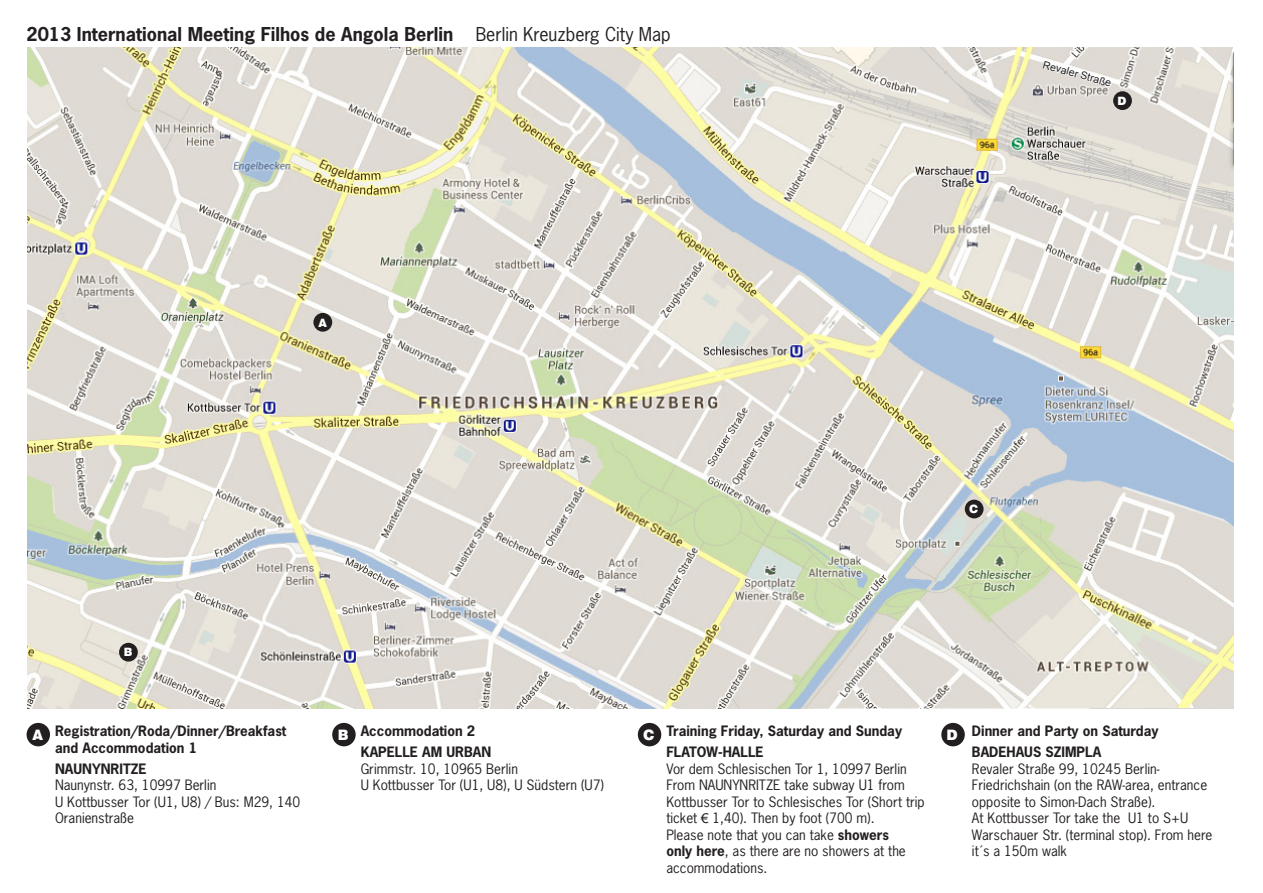
<style>
.page{position:relative;width:1263px;height:893px;background:#fff}
.page>*{position:absolute;margin:0;border:0;box-sizing:border-box;transform-origin:0 0}
.t1{font:700 18px "News Gothic";color:#231f20}
.t2{font:900 14.4px "Swiss 721 BT";color:#fff}
.t3{font:13.5px/16.5px "News Gothic";color:#231f20}
.t4{font:700 13.5px/16.5px "News Gothic";color:#231f20}
.t5{font:900 11.55px "Swiss 721 BT";color:#fff}
.t6{font:10.5px "Arial";color:#231f20}
.s1{font-weight:400}
.s2{font-family:"Arial"}
.s3{font-weight:700}
</style>
<div class="page">
<img style="left:27px;top:48px;width:1206px;height:660px">
<div style="left:27px;top:723px;width:23px;height:23px;background:#231f20;border-radius:50%"></div>
<div style="left:313px;top:313px;width:19px;height:19px;background:#231f20;border-radius:50%"></div>
<div style="left:941px;top:723px;width:24px;height:23px;background:#231f20;border-radius:50%"></div>
<div style="left:638px;top:723px;width:23px;height:23px;background:#231f20;border-radius:50%"></div>
<div style="left:332px;top:723px;width:24px;height:23px;background:#231f20;border-radius:50%"></div>
<div style="left:119px;top:643px;width:19px;height:19px;background:#231f20;border-radius:50%"></div>
<div style="left:965px;top:500px;width:18px;height:18px;background:#231f20;border-radius:50%"></div>
<div style="left:1113px;top:91px;width:19px;height:19px;background:#231f20;border-radius:50%"></div>
<svg style="left:1041px;top:59px;width:71px;height:57px"></svg>
<p class="t1" style="left:27px;top:22px;width:645px">2013 International Meeting Filhos de Angola Berlin <span class="s1">Berlin Kreuzberg City Map</span></p>
<p class="t6" style="left:1045px;top:57px;width:72px;rotate:16deg">Revaler Straße</p>
<p class="t5" style="left:1117px;top:94px;width:11px">D</p>
<p class="t5" style="left:318px;top:315px;width:10px">A</p>
<p class="t5" style="left:969px;top:502px;width:11px">C</p>
<p class="t5" style="left:124px;top:645px;width:10px">B</p>
<p class="t2" style="left:32px;top:726px;width:12px">A</p>
<p class="t4" style="left:55px;top:722px;width:233px">Registration/Roda/Dinner/Breakfast and Accommodation 1</p>
<p class="t4" style="left:55px;top:760px;width:93px">NAUNYNRITZE</p>
<p class="t3" style="left:55px;top:776px;width:163px">Naunynstr. 63, 10997 Berlin</p>
<p class="t3" style="left:55px;top:793px;width:247px">U Kottbusser Tor (U1, U8) / Bus: M29, 140<br>Oranienstraße</p>
<p class="t4" style="left:361px;top:723px;width:116px">Accommodation 2</p>
<p class="t4" style="left:361px;top:744px;width:132px">KAPELLE AM URBAN</p>
<p class="t3" style="left:361px;top:760px;width:159px">Grimmstr. 10, 10965 Berlin</p>
<p class="t3" style="left:361px;top:776px;width:245px">U Kottbusser Tor (U1, U8), U Südstern (U7)</p>
<p class="t4" style="left:666px;top:723px;width:237px">Training Friday, Saturday and Sunday</p>
<p class="t4" style="left:666px;top:744px;width:99px">FLATOW-HALLE</p>
<p class="t3" style="left:666px;top:760px;width:242px">Vor dem Schlesischen Tor 1, 10997 Berlin</p>
<p class="t3" style="left:666px;top:776px;width:260px">From NAUNYNRITZE take subway U1 from<br>Kottbusser Tor to Schlesisches Tor (Short trip ticket <span class="s2">€</span> 1,40). Then by foot (700 m).</p>
<p class="t3" style="left:666px;top:826px;width:241px">Please note that you can take <span class="s3">showers only here</span>, as there are no showers at the accommodations.</p>
<p class="t2" style="left:338px;top:726px;width:12px">B</p>
<p class="t2" style="left:643px;top:726px;width:13px">C</p>
<p class="t2" style="left:946px;top:726px;width:13px">D</p>
<p class="t4" style="left:972px;top:723px;width:188px">Dinner and Party on Saturday</p>
<p class="t4" style="left:972px;top:744px;width:131px">BADEHAUS SZIMPLA</p>
<p class="t3" style="left:972px;top:760px;width:237px">Revaler Straße 99, 10245 Berlin-<br>Friedrichshain (on the RAW-area, entrance opposite to Simon-Dach Straße).</p>
<p class="t3" style="left:972px;top:809px;width:242px">At Kottbusser Tor take the U1 to S+U<br>Warschauer Str. (terminal stop). From here it´s a 150m walk</p>
</div>
